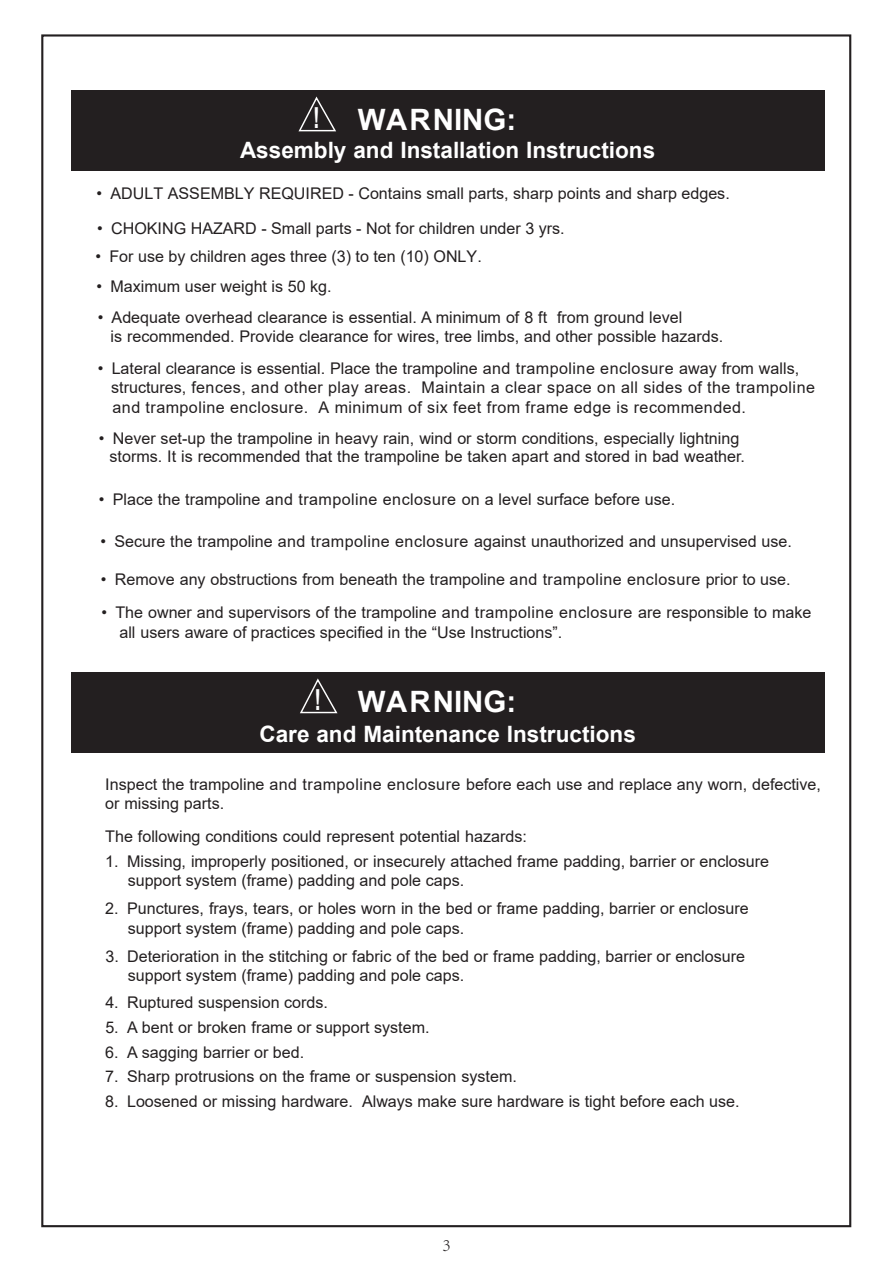
<style>
.page{position:relative;width:893px;height:1263px;background:#fff}
.page>*{position:absolute;margin:0;border:0;box-sizing:border-box;transform-origin:0 0}
.t1{font:700 29.4px "Arial";letter-spacing:.015em;color:#fff}
.t2{font:700 28.95px "Arial";color:#fff;scale:.7 1}
.t3{font:700 22.5px "Arial";color:#fff}
.t4{font:300 18px "Adobe Song Std";color:#231f20}
.t5{font:16.05px/19.4px "Arial";color:#231f20}
.t6{font:16.05px/19.4px "Arial";letter-spacing:.025em;color:#231f20}
</style>
<div class="page">
<div style="left:71px;top:91px;width:753px;height:80px;background:#231f20"></div>
<svg style="left:298px;top:96px;width:38px;height:35px"></svg>
<div style="left:71px;top:672px;width:753px;height:81px;background:#231f20"></div>
<svg style="left:300px;top:678px;width:38px;height:35px"></svg>
<h2 class="t2" style="left:313px;top:97px;width:11px">!</h2>
<h1 class="t1" style="left:358px;top:99px;width:160px">WARNING:</h1>
<h3 class="t3" style="left:240px;top:134px;width:417px">Assembly and Installation Instructions</h3>
<p class="t5" style="left:97px;top:183px;width:635px">• ADULT ASSEMBLY REQUIRED - Contains small parts, sharp points and sharp edges.</p>
<p class="t5" style="left:97px;top:218px;width:469px">• CHOKING HAZARD - Small parts - Not for children under 3 yrs.</p>
<p class="t5" style="left:96px;top:247px;width:388px">• For use by children ages three (3) to ten (10) ONLY.</p>
<p class="t5" style="left:97px;top:277px;width:236px">• Maximum user weight is 50 kg.</p>
<p class="t5" style="left:111px;top:307px;width:614px;text-indent:-13px">• Adequate overhead clearance is essential. A minimum of 8 ft from ground level<br>is recommended. Provide clearance for wires, tree limbs, and other possible hazards.</p>
<p class="t6" style="left:111px;top:359px;width:705px;text-indent:-13px">• Lateral clearance is essential. Place the trampoline and trampoline enclosure away from walls, structures, fences, and other play areas. Maintain a clear space on all sides of the trampoline and trampoline enclosure. A minimum of six feet from frame edge is recommended.</p>
<p class="t5" style="left:110px;top:429px;width:637px;line-height:17.7px;text-indent:-11px">• Never set-up the trampoline in heavy rain, wind or storm conditions, especially lightning storms. It is recommended that the trampoline be taken apart and stored in bad weather.</p>
<p class="t5" style="left:99px;top:489px;width:578px">• Place the trampoline and trampoline enclosure on a level surface before use.</p>
<p class="t5" style="left:100px;top:531px;width:693px">• Secure the trampoline and trampoline enclosure against unauthorized and unsupervised use.</p>
<p class="t5" style="left:101px;top:569px;width:691px">• Remove any obstructions from beneath the trampoline and trampoline enclosure prior to use.</p>
<p class="t5" style="left:119px;top:603px;width:693px;text-indent:-18px">• The owner and supervisors of the trampoline and trampoline enclosure are responsible to make all users aware of practices specified in the “Use Instructions”.</p>
<h2 class="t2" style="left:314px;top:679px;width:11px">!</h2>
<h1 class="t1" style="left:358px;top:681px;width:160px">WARNING:</h1>
<h3 class="t3" style="left:259px;top:718px;width:378px">Care and Maintenance Instructions</h3>
<p class="t5" style="left:105px;top:775px;width:717px">Inspect the trampoline and trampoline enclosure before each use and replace any worn, defective, or missing parts.</p>
<p class="t5" style="left:105px;top:826px;width:423px">The following conditions could represent potential hazards:</p>
<p class="t5" style="left:128px;top:851px;width:643px;text-indent:-22px">1. Missing, improperly positioned, or insecurely attached frame padding, barrier or enclosure support system (frame) padding and pole caps.</p>
<p class="t5" style="left:128px;top:899px;width:622px;text-indent:-22px">2. Punctures, frays, tears, or holes worn in the bed or frame padding, barrier or enclosure support system (frame) padding and pole caps.</p>
<p class="t5" style="left:128px;top:946px;width:619px;text-indent:-22px">3. Deterioration in the stitching or fabric of the bed or frame padding, barrier or enclosure support system (frame) padding and pole caps.</p>
<p class="t5" style="left:105px;top:992px;width:224px">4. Ruptured suspension cords.</p>
<p class="t5" style="left:105px;top:1017px;width:326px">5. A bent or broken frame or support system.</p>
<p class="t5" style="left:105px;top:1042px;width:200px">6. A sagging barrier or bed.</p>
<p class="t5" style="left:105px;top:1067px;width:413px">7. Sharp protrusions on the frame or suspension system.</p>
<p class="t5" style="left:105px;top:1092px;width:636px">8. Loosened or missing hardware. Always make sure hardware is tight before each use.</p>
<p class="t4" style="left:442px;top:1235px;width:10px">3</p>
</div>
